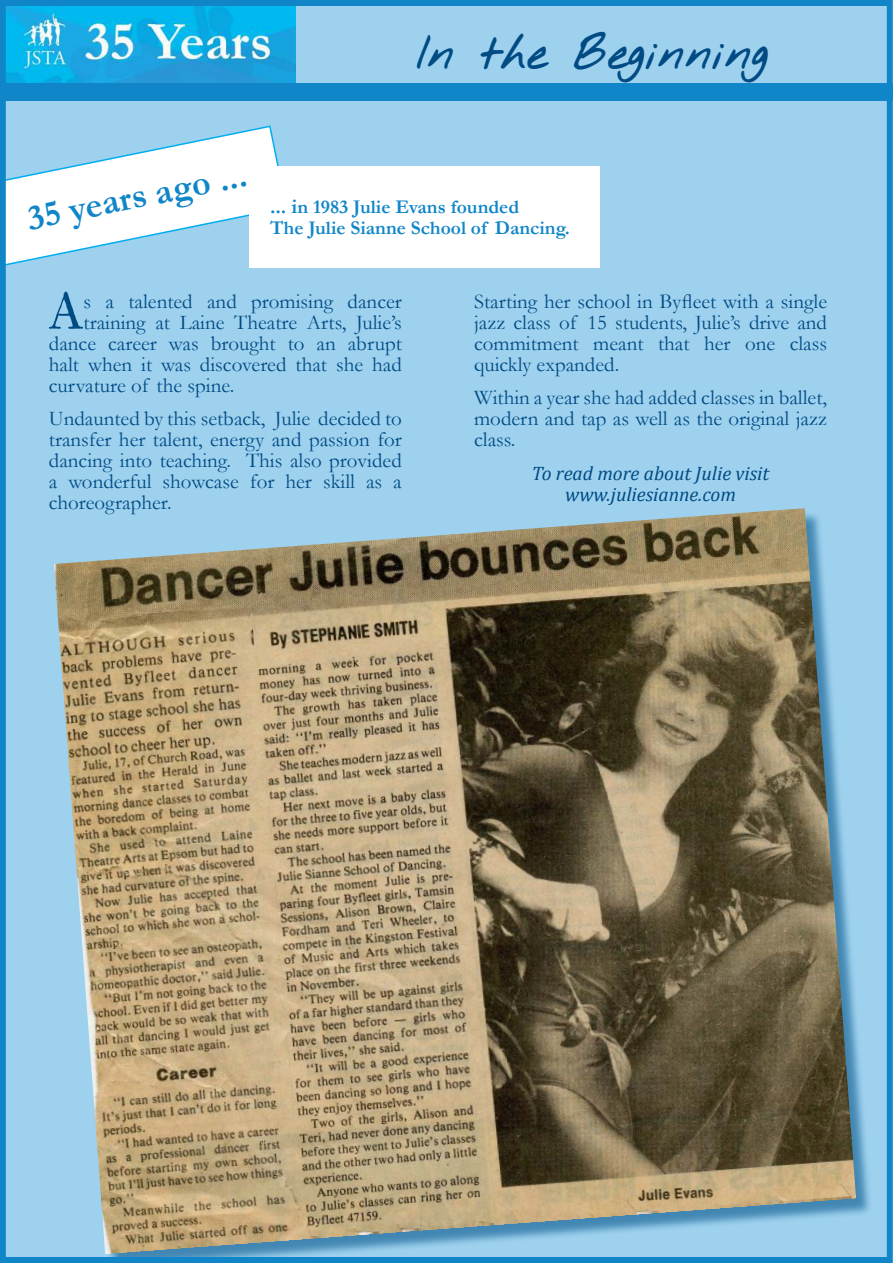
<style>
.page{position:relative;width:893px;height:1263px;background:#fff}
.page>*{position:absolute;margin:0;border:0;box-sizing:border-box;transform-origin:0 0}
.t1{font:50.85px "Archetype";color:#004b84}
.t2{font:700 39px "Nothing You Could Do";color:#004b84}
.t3{font:700 36px "Garamond";color:#1086c8}
.t4{font:21px/21px "Garamond";color:#004b84;text-align:justify}
.t5{font:700 19.5px/21px "Garamond";color:#1086c8}
.t6{font:italic 19.5px/21px "Cambria";color:#004b84;text-align:center}
.s1{font-size:21px}
</style>
<div class="page">
<div style="left:2px;top:1px;width:889px;height:1260px;background:#9ed1ee"></div>
<div style="left:57px;top:511px;width:816px;height:752px;background:#005288;opacity:.58"></div>
<img style="left:54px;top:508px;width:802px;height:746px">
<svg style="left:7px;top:125px;width:272px;height:141px"></svg>
<div style="left:249px;top:166px;width:351px;height:101px;background:#fff"></div>
<img style="left:7px;top:7px;width:289px;height:76px">
<div style="left:4px;top:83px;width:889px;height:17px;background:#1086c8"></div>
<div style="left:0;top:0;width:893px;height:1263px;border:6px solid #1086c8"></div>
<h2 class="t2" style="left:417px;top:32px;width:354px">In the Beginning</h2>
<h3 class="t3" style="left:25px;top:205px;width:225px;rotate:-11deg">35 years ago ...</h3>
<p class="t5" style="left:270px;top:198px;width:301px"><span class="s1">... i</span>n 1983 Julie Evans founded<br>The Julie Sianne School of Dancing.</p>
<h1 class="t1" style="left:48px;top:281px;width:37px">A</h1>
<p class="t4" style="left:84px;top:293px;width:320px">s a talented and promising dancer</p>
<p class="t4" style="left:84px;top:314px;width:320px">training at Laine Theatre Arts, Julie’s</p>
<p class="t4" style="left:49px;top:335px;width:354px">dance career was brought to an abrupt</p>
<p class="t4" style="left:49px;top:356px;width:354px">halt when it was discovered that she had</p>
<p class="t4" style="left:49px;top:377px;width:187px">curvature of the spine.</p>
<p class="t4" style="left:49px;top:411px;width:354px">Undaunted by this setback, Julie decided to transfer her talent, energy and passion for dancing into teaching. This also provided a wonderful showcase for her skill as a choreographer.</p>
<p class="t4" style="left:474px;top:290px;width:354px">Starting her school in Byfleet with a single jazz class of 15 students, Julie’s drive and commitment meant that her one class quickly expanded.</p>
<p class="t4" style="left:474px;top:390px;width:354px">Within a year she had added classes in ballet, modern and tap as well as the original jazz class.</p>
<p class="t6" style="left:532px;top:465px;width:239px">To read more about Julie visit www.juliesianne.com</p>
</div>
